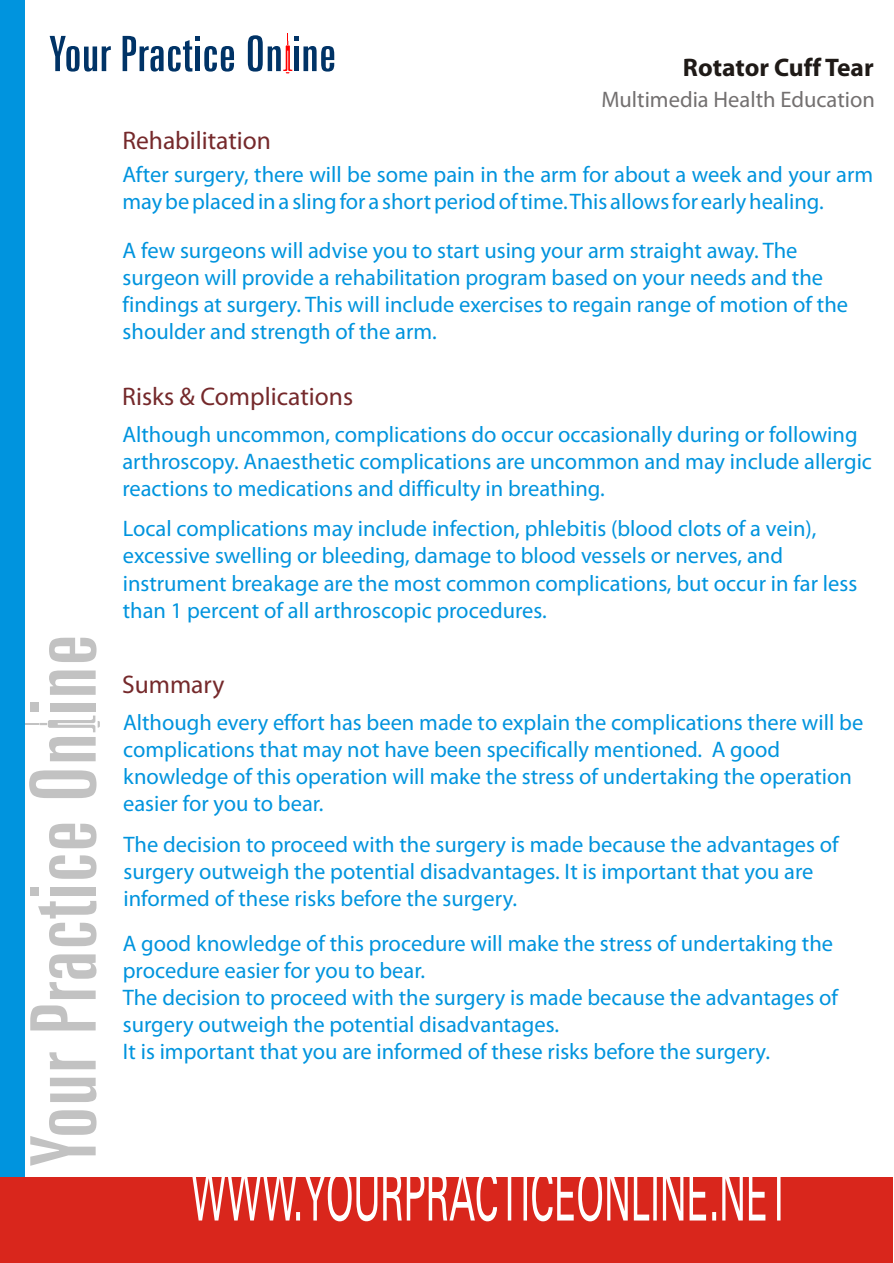
<style>
.page{position:relative;width:894px;height:1263px;background:#fff}
.page>*{position:absolute;margin:0;border:0;box-sizing:border-box;transform-origin:0 0}
.t1{font:25.5px "Myriad Pro";color:#75292b}
.t2{font:700 25.5px "Myriad Pro";color:#1f1a17}
.t3{font:22.5px/27px "Myriad Pro";color:#0094de}
.t4{font:22.5px "Myriad Pro";color:#737070}
</style>
<div class="page">
<svg style="left:49px;top:638px;width:48px;height:24px"></svg>
<div style="left:30px;top:703px;width:8px;height:9px;background:#c2c2c2"></div>
<svg style="left:29px;top:770px;width:68px;height:28px"></svg>
<svg style="left:25px;top:716px;width:75px;height:45px"></svg>
<svg style="left:49px;top:671px;width:47px;height:24px"></svg>
<div style="left:50px;top:703px;width:46px;height:9px;background:#c2c2c2"></div>
<div style="left:30px;top:887px;width:8px;height:9px;background:#c2c2c2"></div>
<svg style="left:49px;top:855px;width:48px;height:24px"></svg>
<div style="left:50px;top:887px;width:46px;height:9px;background:#c2c2c2"></div>
<svg style="left:49px;top:824px;width:48px;height:24px"></svg>
<svg style="left:30px;top:1005px;width:66px;height:25px"></svg>
<svg style="left:38px;top:901px;width:59px;height:45px"></svg>
<svg style="left:49px;top:954px;width:48px;height:45px"></svg>
<svg style="left:30px;top:1110px;width:67px;height:56px"></svg>
<svg style="left:49px;top:1052px;width:47px;height:17px"></svg>
<svg style="left:50px;top:1078px;width:47px;height:24px"></svg>
<div style="left:0;top:0;width:25px;height:1189px;background:#0094de"></div>
<div style="left:0;top:1177px;width:892px;height:86px;background:#d9261c"></div>
<svg style="left:192px;top:1177px;width:589px;height:44px"></svg>
<svg style="left:248px;top:33px;width:86px;height:40px"></svg>
<div style="left:294px;top:47px;width:5px;height:24px;background:#036"></div>
<svg style="left:123px;top:36px;width:111px;height:36px"></svg>
<svg style="left:50px;top:36px;width:61px;height:36px"></svg>
<p class="t2" style="left:683px;top:57px;width:192px">Rotator Cuff Tear</p>
<p class="t4" style="left:601px;top:91px;width:275px">Multimedia Health Education</p>
<p class="t1" style="left:122px;top:130px;width:150px">Rehabilitation</p>
<p class="t3" style="left:122px;top:163px;width:752px">After surgery, there will be some pain in the arm for about a week and your arm may be placed in a sling for a short period of time. This allows for early healing.</p>
<p class="t3" style="left:123px;top:238px;width:727px">A few surgeons will advise you to start using your arm straight away. The surgeon will provide a rehabilitation program based on your needs and the findings at surgery. This will include exercises to regain range of motion of the shoulder and strength of the arm.</p>
<p class="t1" style="left:122px;top:387px;width:232px">Risks &amp; Complications</p>
<p class="t3" style="left:122px;top:423px;width:751px">Although uncommon, complications do occur occasionally during or following arthroscopy. Anaesthetic complications are uncommon and may include allergic reactions to medications and difficulty in breathing.</p>
<p class="t3" style="left:123px;top:517px;width:736px">Local complications may include infection, phlebitis (blood clots of a vein), excessive swelling or bleeding, damage to blood vessels or nerves, and instrument breakage are the most common complications, but occur in far less than 1 percent of all arthroscopic procedures.</p>
<p class="t1" style="left:122px;top:675px;width:104px">Summary</p>
<p class="t3" style="left:123px;top:711px;width:742px">Although every effort has been made to explain the complications there will be complications that may not have been specifically mentioned. A good knowledge of this operation will make the stress of undertaking the operation easier for you to bear.</p>
<p class="t3" style="left:124px;top:833px;width:717px">The decision to proceed with the surgery is made because the advantages of surgery outweigh the potential disadvantages. It is important that you are informed of these risks before the surgery.</p>
<p class="t3" style="left:123px;top:932px;width:717px">A good knowledge of this procedure will make the stress of undertaking the procedure easier for you to bear.<br>The decision to proceed with the surgery is made because the advantages of surgery outweigh the potential disadvantages.<br>It is important that you are informed of these risks before the surgery.</p>
</div>
